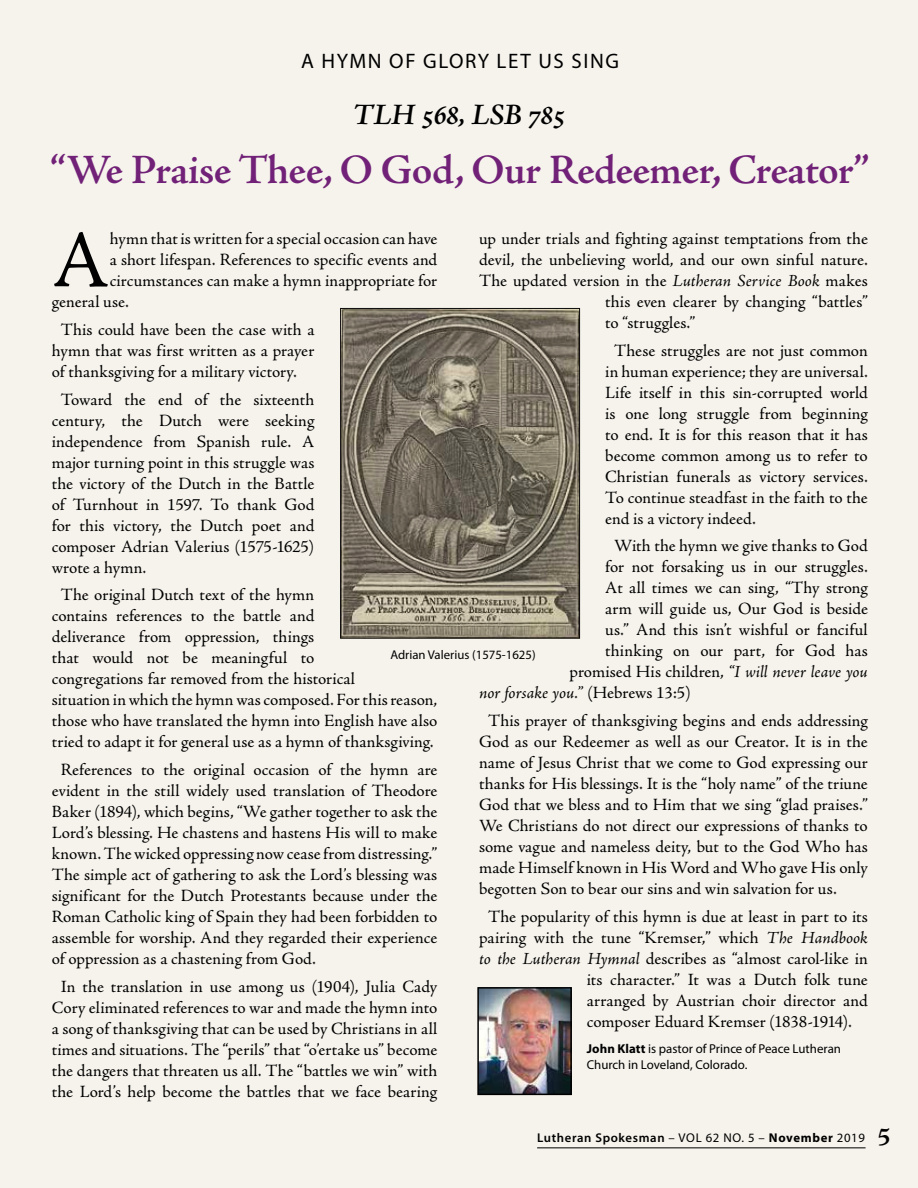
<style>
.page{position:relative;width:918px;height:1188px;background:#f6f3ec}
.page>*{position:absolute;margin:0;border:0;box-sizing:border-box;transform-origin:0 0}
.t1{font:81.45px "Adobe Jenson Pro";color:#000}
.t2{font:600 42px "Adobe Jenson Pro";letter-spacing:-.02em;color:#712177}
.t3{font:italic 600 30px "Adobe Jenson Pro";letter-spacing:-.01em;color:#000}
.t4{font:21px "Myriad Pro";letter-spacing:.075em;color:#000}
.t5{font:17.25px/21px "Adobe Jenson Pro";letter-spacing:.005em;color:#000;text-align:justify}
.t6{font:italic 17.25px "Adobe Jenson Pro";color:#000}
.t7{font:12.9px/15.9px "Myriad Pro";color:#000}
.t8{font:600 12.75px "Myriad Pro";letter-spacing:.05em;color:#000}
.t9{font:12.75px "Myriad Pro";color:#000}
.s1{font-style:italic}
.s2{font-style:normal}
.s3{font-weight:700}
.s4{font-weight:400}
.s5{font-family:"Adobe Jenson Pro";font-weight:700;font-size:25.5px}
</style>
<div class="page">
<hr style="left:537px;top:1147px;width:329px;height:1px;background:#000">
<img style="left:480px;top:990px;width:89px;height:102px">
<div style="left:477px;top:987px;width:95px;height:108px;border:2px solid #000"></div>
<img style="left:342px;top:310px;width:236px;height:327px">
<div style="left:340px;top:308px;width:240px;height:331px;border:1px solid #000"></div>
<p class="t4" style="left:301px;top:50px;width:319px">A HYMN OF GLORY LET US SING</p>
<h3 class="t3" style="left:353px;top:98px;width:214px">TLH 568, LSB 785</h3>
<h2 class="t2" style="left:51px;top:146px;width:820px">“We Praise Thee, O God, Our Redeemer, Creator”</h2>
<p class="t5" style="left:479px;top:228px;width:390px">up under trials and fighting against temptations from the</p>
<p class="t5" style="left:479px;top:249px;width:390px">devil, the unbelieving world, and our own sinful nature.</p>
<p class="t5" style="left:479px;top:270px;width:390px">The updated version in the <span class="s1">Lutheran Service Book</span> makes</p>
<p class="t5" style="left:605px;top:291px;width:264px">this even clearer by changing “battles”</p>
<p class="t5" style="left:605px;top:312px;width:92px">to “struggles.”</p>
<p class="t5" style="left:605px;top:340px;width:264px;text-indent:9px">These struggles are not just common in human experience; they are universal.<br>Life itself in this sin-corrupted world is one long struggle from beginning to end. It is for this reason that it has become common among us to refer to Christian funerals as victory services.<br>To continue steadfast in the faith to the end is a victory indeed.</p>
<p class="t5" style="left:614px;top:536px;width:255px">With the hymn we give thanks to God</p>
<p class="t5" style="left:605px;top:557px;width:264px">for not forsaking us in our struggles.</p>
<p class="t5" style="left:605px;top:578px;width:264px">At all times we can sing, “Thy strong</p>
<p class="t5" style="left:605px;top:599px;width:264px">arm will guide us, Our God is beside</p>
<p class="t5" style="left:605px;top:620px;width:264px">us.” And this isn’t wishful or fanciful</p>
<p class="t5" style="left:605px;top:641px;width:264px">thinking on our part, for God has</p>
<p class="t5" style="left:570px;top:662px;width:300px">promised His children, <span class="s1">“I will never leave you</span></p>
<p class="t6" style="left:479px;top:683px;width:213px">nor forsake you.” <span class="s2">(Hebrews 13:5)</span></p>
<p class="t5" style="left:479px;top:711px;width:390px;text-indent:9px">This prayer of thanksgiving begins and ends addressing God as our Redeemer as well as our Creator. It is in the name of Jesus Christ that we come to God expressing our thanks for His blessings. It is the “holy name” of the triune God that we bless and to Him that we sing “glad praises.” We Christians do not direct our expressions of thanks to some vague and nameless deity, but to the God Who has made Himself known in His Word and Who gave His only begotten Son to bear our sins and win salvation for us.</p>
<p class="t5" style="left:488px;top:906px;width:381px">The popularity of this hymn is due at least in part to its</p>
<p class="t5" style="left:479px;top:927px;width:390px">pairing with the tune “Kremser,” which <span class="s1">The Handbook</span></p>
<p class="t5" style="left:479px;top:948px;width:390px"><span class="s1">to the Lutheran Hymnal</span> describes as “almost carol-like in</p>
<p class="t5" style="left:587px;top:969px;width:282px">its character.” It was a Dutch folk tune</p>
<p class="t5" style="left:587px;top:990px;width:282px">arranged by Austrian choir director and</p>
<p class="t5" style="left:587px;top:1011px;width:266px">composer Eduard Kremser (1838-1914).</p>
<p class="t7" style="left:587px;top:1041px;width:256px"><span class="s3">John Klatt</span> is pastor of Prince of Peace Lutheran<br>Church in Loveland, Colorado.</p>
<h1 class="t1" style="left:52px;top:215px;width:59px">A</h1>
<p class="t5" style="left:110px;top:229px;width:329px">hymn that is written for a special occasion can have</p>
<p class="t5" style="left:110px;top:250px;width:329px">a short lifespan. References to specific events and</p>
<p class="t5" style="left:110px;top:271px;width:329px">circumstances can make a hymn inappropriate for</p>
<p class="t5" style="left:52px;top:292px;width:79px">general use.</p>
<p class="t5" style="left:52px;top:319px;width:264px;text-indent:9px">This could have been the case with a hymn that was first written as a prayer of thanksgiving for a military victory.</p>
<p class="t5" style="left:52px;top:389px;width:264px;text-indent:9px">Toward the end of the sixteenth century, the Dutch were seeking independence from Spanish rule. A major turning point in this struggle was the victory of the Dutch in the Battle of Turnhout in 1597. To thank God for this victory, the Dutch poet and composer Adrian Valerius (1575-1625) wrote a hymn.</p>
<p class="t5" style="left:52px;top:585px;width:387px;text-align:left;text-indent:9px">The original Dutch text of the hymn<br>contains references to the battle and<br>deliverance from oppression, things<br>that would not be meaningful to<br>congregations far removed from the historical<br>situation in which the hymn was composed. For this reason, those who have translated the hymn into English have also tried to adapt it for general use as a hymn of thanksgiving.</p>
<p class="t5" style="left:52px;top:760px;width:387px;text-indent:9px">References to the original occasion of the hymn are evident in the still widely used translation of Theodore Baker (1894), which begins, “We gather together to ask the Lord’s blessing. He chastens and hastens His will to make known. The wicked oppressing now cease from distressing.” The simple act of gathering to ask the Lord’s blessing was significant for the Dutch Protestants because under the Roman Catholic king of Spain they had been forbidden to assemble for worship. And they regarded their experience of oppression as a chastening from God.</p>
<p class="t5" style="left:52px;top:976px;width:387px;text-align:center">In the translation in use among us (1904), Julia Cady Cory eliminated references to war and made the hymn into a song of thanksgiving that can be used by Christians in all times and situations. The “perils” that “o’ertake us” become the dangers that threaten us all. The “battles we win” with the Lord’s help become the battles that we face bearing</p>
<p class="t9" style="left:390px;top:648px;width:147px">Adrian Valerius (1575-1625)</p>
<p class="t8" style="left:537px;top:1131px;width:355px">Lutheran Spokesman <span class="s4">– VOL 62 NO. 5 –</span> <span class="s3">November</span> <span class="s4">2019</span> <span class="s5">5</span></p>
</div>
